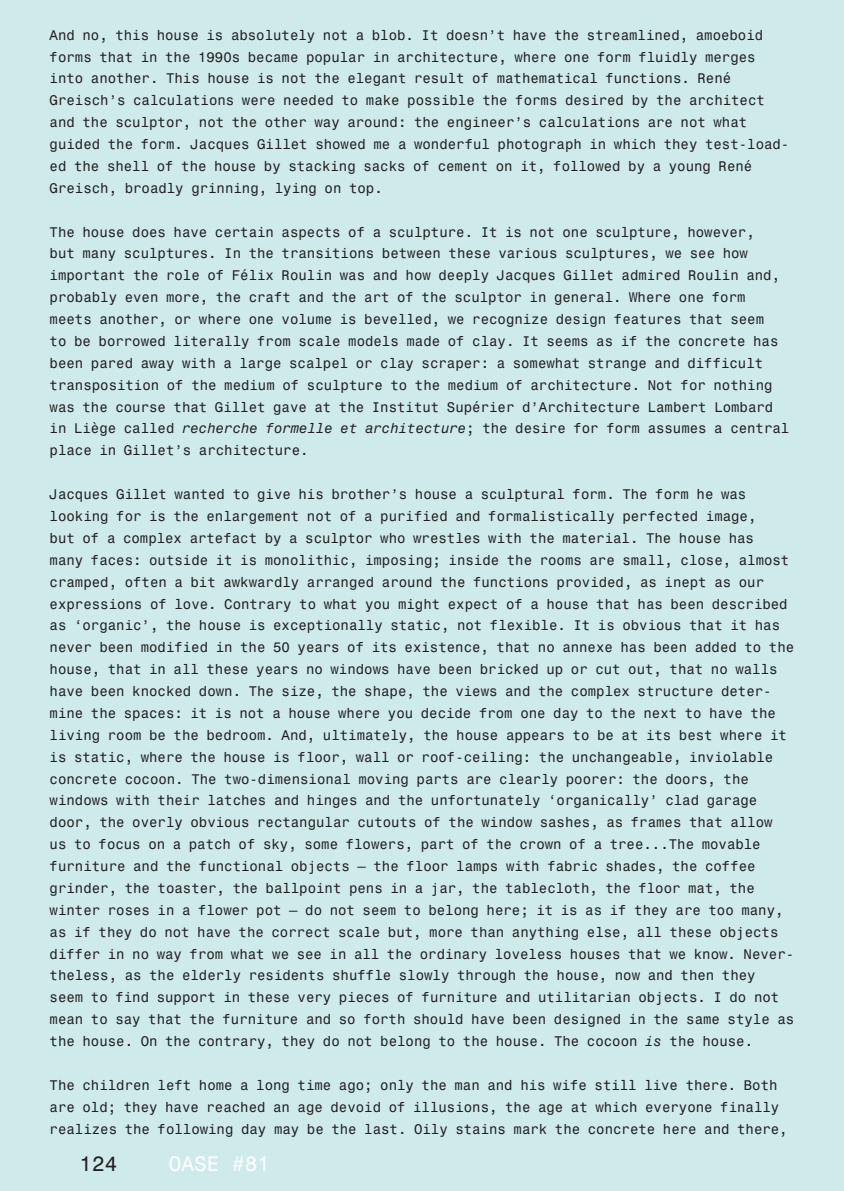
<style>
.page{position:relative;width:844px;height:1191px;background:#fff}
.page>*{position:absolute;margin:0;border:0;box-sizing:border-box;transform-origin:0 0}
.t1{font:21px "Monospace 821 BT";color:#fff}
.t2{font:21px "Monospace 821 BT";color:#231f20}
.t3{font:14px/21.9px "Monospace 821 BT";color:#231f20}
.s1{font-style:italic}
</style>
<div class="page">
<div style="left:0;top:0;width:843px;height:1191px;background:#ceeaeb"></div>
<p class="t3" style="left:50px;top:24px;width:741px">And no, this house is absolutely not a blob. It doesn’t have the streamlined, amoeboid forms that in the 1990s became popular in architecture, where one form fluidly merges into another. This house is not the elegant result of mathematical functions. René Greisch’s calculations were needed to make possible the forms desired by the architect and the sculptor, not the other way around: the engineer’s calculations are not what guided the form. Jacques Gillet showed me a wonderful photograph in which they test-load&shy;ed the shell of the house by stacking sacks of cement on it, followed by a young René Greisch, broadly grinning, lying on top.</p>
<p class="t3" style="left:50px;top:220px;width:741px">The house does have certain aspects of a sculpture. It is not one sculpture, however,<br>but many sculptures. In the transitions between these various sculptures, we see how important the role of Félix Roulin was and how deeply Jacques Gillet admired Roulin and, probably even more, the craft and the art of the sculptor in general. Where one form meets another, or where one volume is bevelled, we recognize design features that seem<br>to be borrowed literally from scale models made of clay. It seems as if the concrete has been pared away with a large scalpel or clay scraper: a somewhat strange and difficult transposition of the medium of sculpture to the medium of architecture. Not for nothing was the course that Gillet gave at the Institut Supérier d’Architecture Lambert Lombard in Liège called <span class="s1">recherche formelle et architecture</span>; the desire for form assumes a central place in Gillet’s architecture.</p>
<p class="t3" style="left:50px;top:483px;width:746px">Jacques Gillet wanted to give his brother’s house a sculptural form. The form he was looking for is the enlargement not of a purified and formalistically perfected image,<br>but of a complex artefact by a sculptor who wrestles with the material. The house has<br>many faces: outside it is monolithic, imposing; inside the rooms are small, close, almost cramped, often a bit awkwardly arranged around the functions provided, as inept as our expressions of love. Contrary to what you might expect of a house that has been described as ‘organic’, the house is exceptionally static, not flexible. It is obvious that it has never been modified in the 50 years of its existence, that no annexe has been added to the house, that in all these years no windows have been bricked up or cut out, that no walls have been knocked down. The size, the shape, the views and the complex structure deter&shy;mine the spaces: it is not a house where you decide from one day to the next to have the living room be the bedroom. And, ultimately, the house appears to be at its best where it is static, where the house is floor, wall or roof-ceiling: the unchangeable, inviolable concrete cocoon. The two-dimensional moving parts are clearly poorer: the doors, the windows with their latches and hinges and the unfortunately ‘organically’ clad garage door, the overly obvious rectangular cutouts of the window sashes, as frames that allow<br>us to focus on a patch of sky, some flowers, part of the crown of a tree...The movable furniture and the functional objects – the floor lamps with fabric shades, the coffee grinder, the toaster, the ballpoint pens in a jar, the tablecloth, the floor mat, the winter roses in a flower pot – do not seem to belong here; it is as if they are too many, as if they do not have the correct scale but, more than anything else, all these objects differ in no way from what we see in all the ordinary loveless houses that we know. Never&shy;theless, as the elderly residents shuffle slowly through the house, now and then they<br>seem to find support in these very pieces of furniture and utilitarian objects. I do not mean to say that the furniture and so forth should have been designed in the same style as the house. On the contrary, they do not belong to the house. The cocoon <span class="s1">is</span> the house.</p>
<p class="t3" style="left:50px;top:1073px;width:739px">The children left home a long time ago; only the man and his wife still live there. Both are old; they have reached an age devoid of illusions, the age at which everyone finally realizes the following day may be the last. Oily stains mark the concrete here and there,</p>
<h1 class="t2" style="left:79px;top:1150px;width:39px">124</h1>
<h1 class="t1" style="left:169px;top:1150px;width:103px">OASE #81</h1>
</div>
